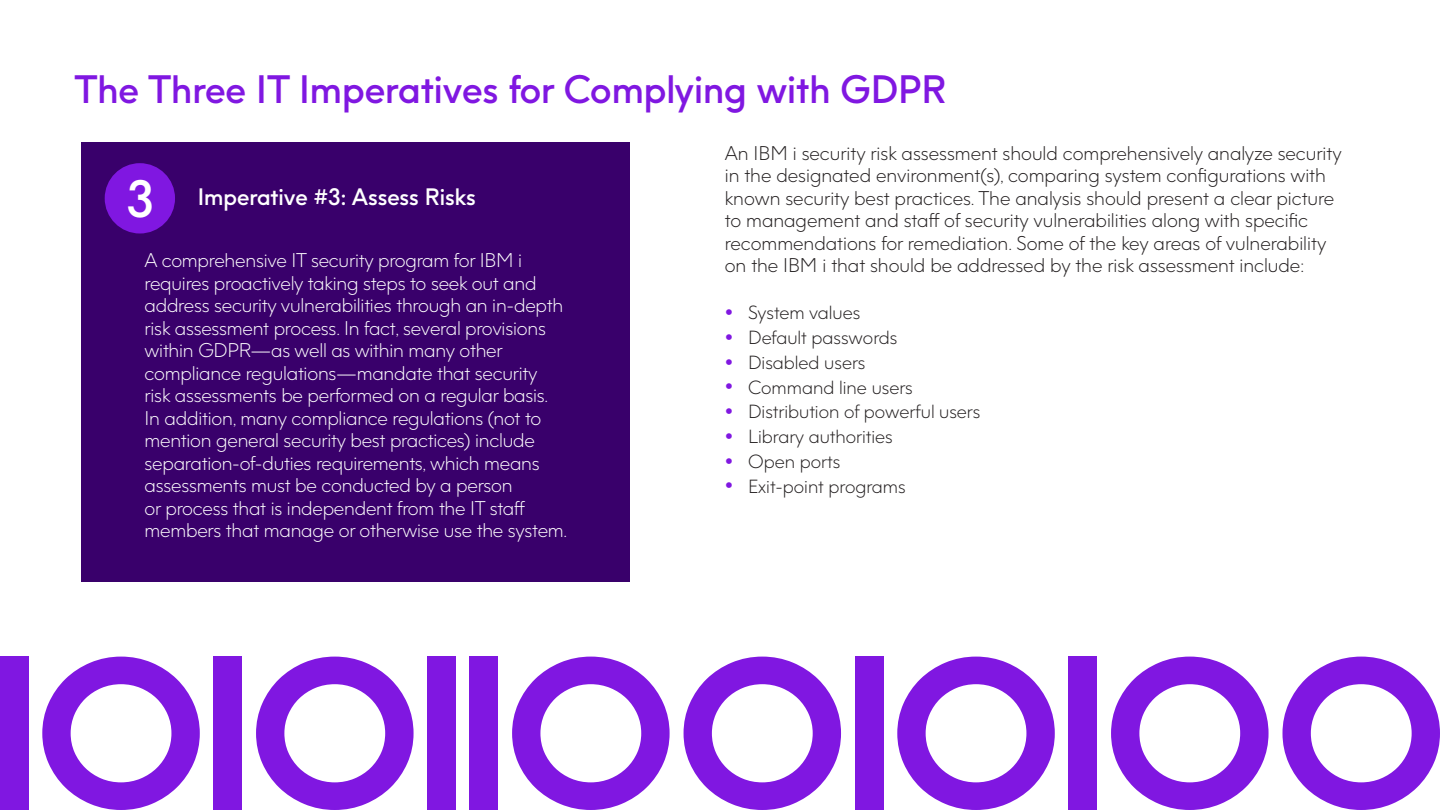
<style>
.page{position:relative;width:1440px;height:810px;background:#fff}
.page>*{position:absolute;margin:0;border:0;box-sizing:border-box;transform-origin:0 0}
.Heading_03{font:600 49.5px "Precisely";color:#fff}
.Heading_01{font:600 37.5px "Precisely";color:#8017e1}
.Heading_03-2{font:600 22.5px "Precisely";color:#fff}
.Body{font:300 18.75px/22.5px "Precisely";letter-spacing:-.01em;color:#fff}
.Body-2{font:300 18.75px/22.5px "Precisely";color:#231f20}
.t1{font:300 18px "Precisely";color:#231f20}
.s1{font-weight:700;font-size:21px;color:#8017e1}
</style>
<div class="page">
<svg style="left:1282px;top:657px;width:158px;height:153px"></svg>
<svg style="left:1111px;top:657px;width:158px;height:153px"></svg>
<div style="left:1069px;top:657px;width:28px;height:153px;background:#8017e1"></div>
<svg style="left:897px;top:657px;width:158px;height:153px"></svg>
<div style="left:855px;top:657px;width:28px;height:153px;background:#8017e1"></div>
<svg style="left:684px;top:657px;width:157px;height:153px"></svg>
<svg style="left:512px;top:657px;width:158px;height:153px"></svg>
<div style="left:470px;top:657px;width:28px;height:153px;background:#8017e1"></div>
<div style="left:427px;top:657px;width:29px;height:153px;background:#8017e1"></div>
<svg style="left:256px;top:657px;width:158px;height:153px"></svg>
<div style="left:214px;top:657px;width:28px;height:153px;background:#8017e1"></div>
<svg style="left:42px;top:657px;width:158px;height:153px"></svg>
<div style="left:0;top:657px;width:28px;height:153px;background:#8017e1"></div>
<div style="left:81px;top:142px;width:548px;height:439px;background:#39006b"></div>
<div style="left:105px;top:163px;width:70px;height:71px;background:#8017e1;border-radius:50%"></div>
<p class="Heading_01" style="left:74px;top:65px;width:873px">The Three IT Imperatives for Complying with GDPR</p>
<p class="Body-2" style="left:725px;top:142px;width:618px">An IBM i security risk assessment should comprehensively analyze security in the designated environment(s), comparing system configurations with known security best practices. The analysis should present a clear picture to management and staff of security vulnerabilities along with specific recommendations for remediation. Some of the key areas of vulnerability on the IBM i that should be addressed by the risk assessment include:</p>
<p class="t1" style="left:725px;top:302px;width:137px"><span class="s1">•</span> System values</p>
<p class="t1" style="left:725px;top:326px;width:174px"><span class="s1">•</span> Default passwords</p>
<p class="t1" style="left:725px;top:351px;width:142px"><span class="s1">•</span> Disabled users</p>
<p class="t1" style="left:725px;top:376px;width:190px"><span class="s1">•</span> Command line users</p>
<p class="t1" style="left:725px;top:401px;width:257px"><span class="s1">•</span> Distribution of powerful users</p>
<p class="t1" style="left:725px;top:425px;width:170px"><span class="s1">•</span> Library authorities</p>
<p class="t1" style="left:725px;top:450px;width:117px"><span class="s1">•</span> Open ports</p>
<p class="t1" style="left:725px;top:475px;width:182px"><span class="s1">•</span> Exit-point programs</p>
<p class="Heading_03" style="left:126px;top:167px;width:29px">3</p>
<p class="Heading_03-2" style="left:198px;top:182px;width:280px">Imperative #3: Assess Risks</p>
<p class="Body" style="left:145px;top:249px;width:424px">A comprehensive IT security program for IBM i requires proactively taking steps to seek out and address security vulnerabilities through an in-depth risk assessment process. In fact, several provisions within GDPR—as well as within many other compliance regulations—mandate that security risk assessments be performed on a regular basis.<br>In addition, many compliance regulations (not to mention general security best practices) include separation-of-duties requirements, which means assessments must be conducted by a person<br>or process that is independent from the IT staff members that manage or otherwise use the system.</p>
</div>
